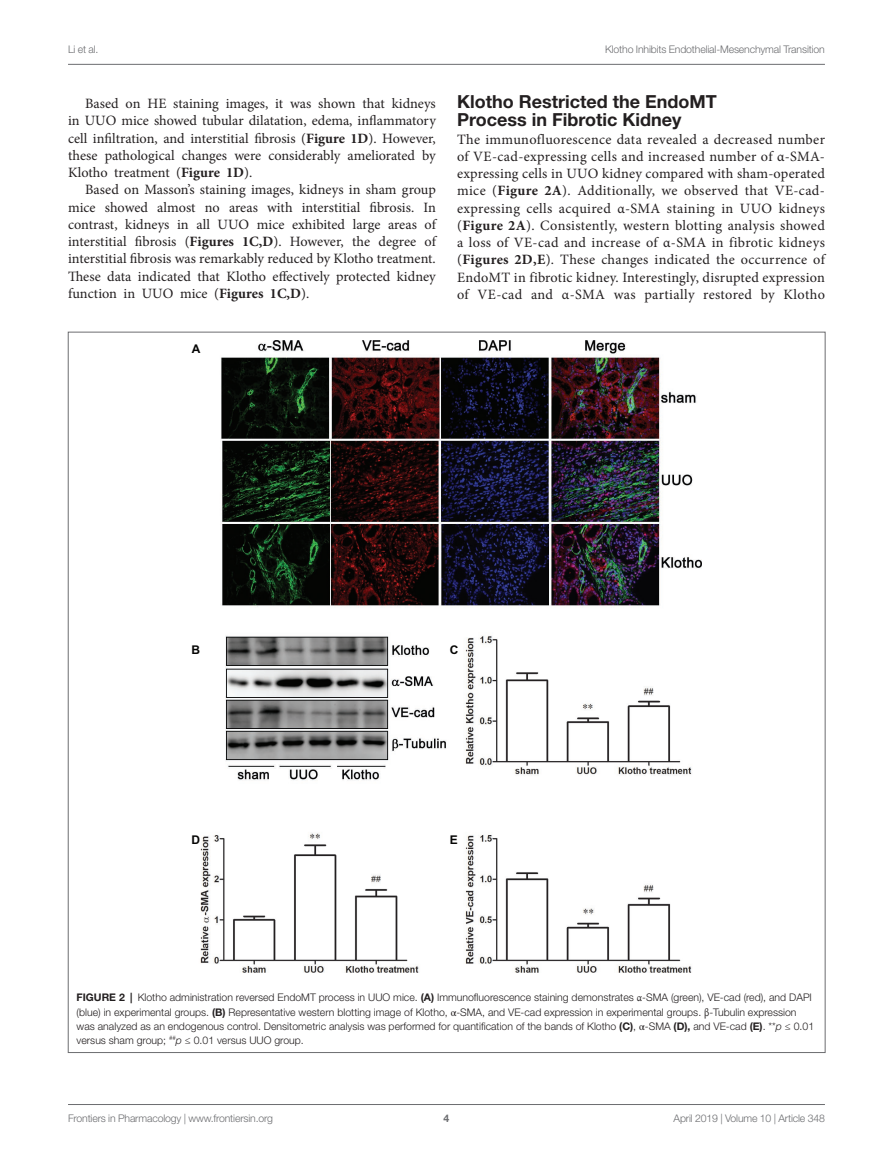
<style>
.page{position:relative;width:893px;height:1170px;background:#fff}
.page>*{position:absolute;margin:0;border:0;box-sizing:border-box;transform-origin:0 0}
.HEAD_2{font:700 18px/18.8px "Helvetica Neue LT Std";color:#231f20}
.TEXT{font:14.25px/17.2px "Minion Pro";color:#231f20;text-align:justify}
.TEXT_FLUSH{font:14.25px/17.2px "Minion Pro";letter-spacing:.02em;color:#231f20;text-align:justify}
.t1{font:700 12px "Arial";color:#050504}
.FIG_LEG{font:300 10.5px/14.2px "Helvetica Neue LT Std";color:#231f20}
.t2{font:300 10.5px "Helvetica Neue LT Std";letter-spacing:-.015em;color:#6c6d70}
.t3{font:700 10.5px "Helvetica Neue LT Std";color:#6c6d70}
.s1{font-weight:700}
.s2{font-family:"Gentium Plus";font-weight:400}
.s3{font-family:"STIX General";font-weight:400}
.s4{font-style:italic}
</style>
<div class="page">
<hr style="left:68px;top:64px;width:757px;height:1px;background:#6c6d70">
<hr style="left:68px;top:1104px;width:757px;height:1px;background:#6c6d70">
<img style="left:200px;top:340px;width:502px;height:631px">
<p class="t2" style="left:68px;top:42px;width:32px">Li et al.</p>
<p class="t2" style="left:605px;top:42px;width:221px">Klotho Inhibits Endothelial-Mesenchymal Transition</p>
<p class="TEXT" style="left:68px;top:95px;width:369px;text-indent:17px">Based on HE staining images, it was shown that kidneys in UUO mice showed tubular dilatation, edema, inflammatory cell infiltration, and interstitial fibrosis (<span class="s1">Figure 1D</span>). However, these pathological changes were considerably ameliorated by Klotho treatment (<span class="s1">Figure 1D</span>).</p>
<p class="TEXT" style="left:68px;top:181px;width:369px;text-indent:17px">Based on Masson’s staining images, kidneys in sham group mice showed almost no areas with interstitial fibrosis. In contrast, kidneys in all UUO mice exhibited large areas of interstitial fibrosis (<span class="s1">Figures 1C,D</span>). However, the degree of interstitial fibrosis was remarkably reduced by Klotho treatment.<br>These data indicated that Klotho effectively protected kidney function in UUO mice (<span class="s1">Figures 1C,D</span>).</p>
<p class="t1" style="left:192px;top:341px;width:10px">A</p>
<p class="HEAD_2" style="left:457px;top:91px;width:261px">Klotho Restricted the EndoMT<br>Process in Fibrotic Kidney</p>
<p class="TEXT_FLUSH" style="left:457px;top:130px;width:369px">The immunofluorescence data revealed a decreased number of VE-cad-expressing cells and increased number of α-SMA&shy;expressing cells in UUO kidney compared with sham-operated mice (<span class="s1">Figure 2A</span>). Additionally, we observed that VE-cad&shy;expressing cells acquired α-SMA staining in UUO kidneys (<span class="s1">Figure 2A</span>). Consistently, western blotting analysis showed a loss of VE-cad and increase of α-SMA in fibrotic kidneys (<span class="s1">Figures 2D,E</span>). These changes indicated the occurrence of EndoMT in fibrotic kidney. Interestingly, disrupted expression of VE-cad and α-SMA was partially restored by Klotho</p>
<p class="t1" style="left:192px;top:641px;width:10px">B</p>
<p class="t1" style="left:450px;top:641px;width:10px">C</p>
<p class="t1" style="left:192px;top:832px;width:10px">D</p>
<p class="t1" style="left:450px;top:832px;width:10px">E</p>
<p class="FIG_LEG" style="left:77px;top:990px;width:739px"><span class="s1">FIGURE 2 |</span> Klotho administration reversed EndoMT process in UUO mice. <span class="s1">(A)</span> Immunofluorescence staining demonstrates <span class="s2">α</span>-SMA (green), VE-cad (red), and DAPI (blue) in experimental groups. <span class="s1">(B)</span> Representative western blotting image of Klotho, <span class="s3">α</span>-SMA, and VE-cad expression in experimental groups. <span class="s2">β</span>-Tubulin expression was analyzed as an endogenous control. Densitometric analysis was performed for quantification of the bands of Klotho <span class="s1">(C)</span>, <span class="s3">α</span>-SMA <span class="s1">(D),</span> and VE-cad <span class="s1">(E)</span>. **<span class="s4">p</span> ≤ 0.01 versus sham group; <sup>##</sup><span class="s4">p</span> ≤ 0.01 versus UUO group.</p>
<p class="t2" style="left:68px;top:1111px;width:207px">Frontiers in Pharmacology | www.frontiersin.org</p>
<p class="t3" style="left:444px;top:1111px;width:7px">4</p>
<p class="t2" style="left:673px;top:1111px;width:153px">April 2019 | Volume 10 | Article 348</p>
</div>
